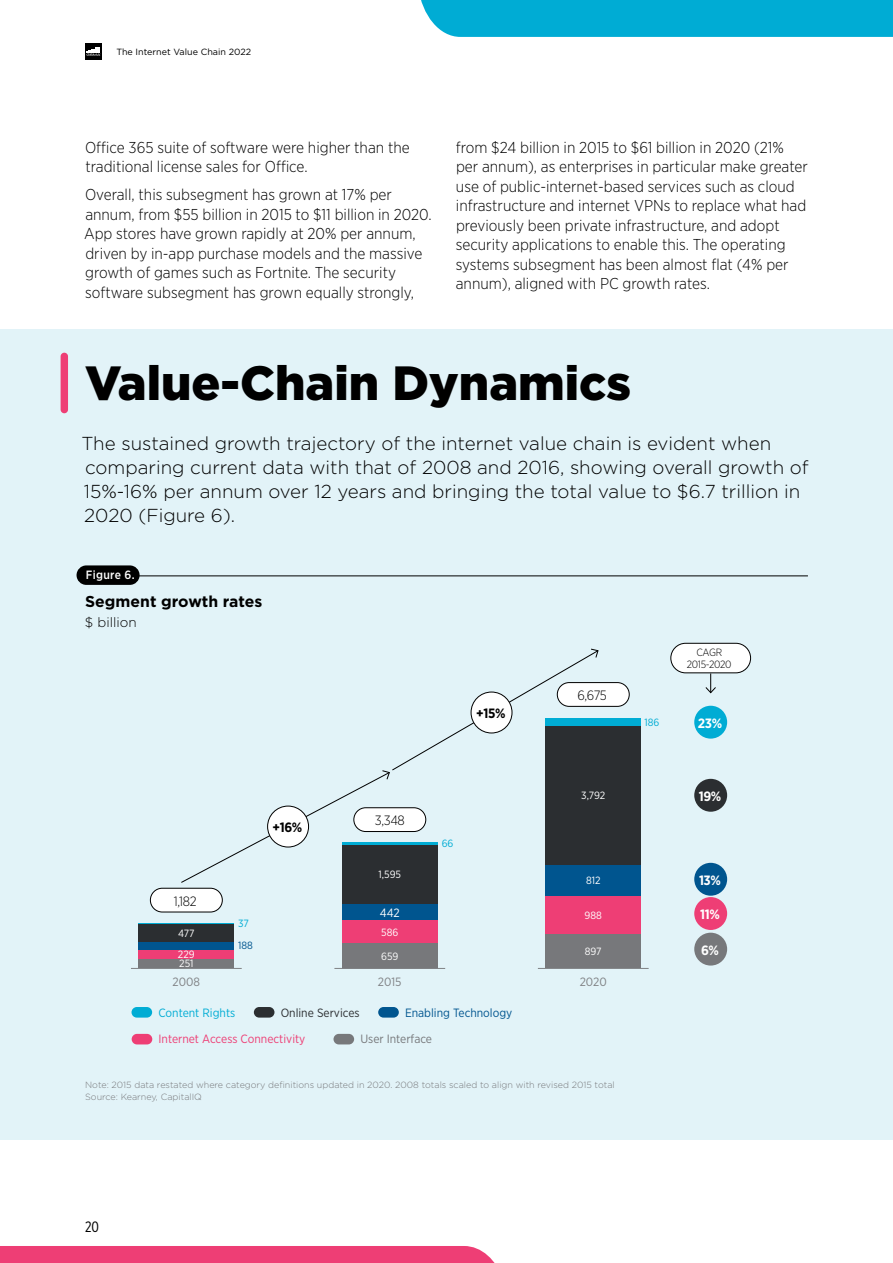
<style>
.page{position:relative;width:893px;height:1263px;background:#fff}
.page>*{position:absolute;margin:0;border:0;box-sizing:border-box;transform-origin:0 0}
.t1{font:900 48px "Gotham";color:#000}
.t2{font:300 18.75px/24px "Gotham";color:#000}
.t3{font:300 15.75px/19.5px "Gotham Narrow";color:#000}
.t4{font:700 15.75px "Gotham Pro";color:#000}
.t5{font:15px "Gotham X Narrow";color:#000}
.t6{font:300 13.5px "Gotham Narrow";letter-spacing:-.03em;color:#000}
.t7{font:700 13.5px "Gotham Narrow";letter-spacing:-.03em;color:#fff}
.t8{font:300 13.5px "Gotham Pro";color:#000}
.t9{font:700 13.5px "Gotham Narrow";color:#000}
.t10{font:12px "Gotham Narrow";color:#ee3e75}
.t11{font:12px "Gotham Narrow";color:#00558f}
.t12{font:12px "Gotham Narrow";color:#2b2e31}
.t13{font:12px "Gotham Narrow";color:#00acd4}
.t14{font:12px "Gotham Narrow";color:#77787b}
.t15{font:12px "Gotham Narrow";color:#808285}
.t16{font:500 12px "Gotham Narrow";letter-spacing:.02em;color:#fff}
.t17{font:12px "Gotham Narrow";color:#fff}
.t18{font:10.5px "Gotham Narrow";color:#fff}
.t19{font:300 10.5px/12px "Gotham Narrow";letter-spacing:-.03em;color:#000;text-align:center}
.t20{font:10.5px "Gotham Narrow";color:#00acd4}
.t21{font:10.5px "Gotham Narrow";color:#00558f}
.t22{font:300 9px/12px "Gotham";color:#77787b}
.t23{font:9px "Gotham";color:#000}
</style>
<div class="page">
<div style="left:85px;top:43px;width:17px;height:17px;background:#000"></div>
<svg style="left:87px;top:47px;width:14px;height:9px"></svg>
<div style="left:0;top:329px;width:893px;height:811px;background:#e2f3f8"></div>
<div style="left:77px;top:565px;width:63px;height:20px;background:#000;border-radius:10px"></div>
<hr style="left:85px;top:575px;width:723px;height:1px;background:#000">
<div style="left:545px;top:933px;width:96px;height:35px;background:#77787b"></div>
<div style="left:545px;top:896px;width:96px;height:37px;background:#ee3e75"></div>
<div style="left:545px;top:865px;width:96px;height:31px;background:#00558f"></div>
<div style="left:545px;top:726px;width:96px;height:139px;background:#2b2e31"></div>
<div style="left:545px;top:718px;width:96px;height:8px;background:#00acd4"></div>
<div style="left:342px;top:943px;width:96px;height:25px;background:#77787b"></div>
<div style="left:342px;top:920px;width:96px;height:23px;background:#ee3e75"></div>
<div style="left:342px;top:904px;width:96px;height:16px;background:#00558f"></div>
<div style="left:342px;top:845px;width:96px;height:59px;background:#2b2e31"></div>
<div style="left:138px;top:958px;width:96px;height:10px;background:#77787b"></div>
<div style="left:138px;top:949px;width:96px;height:9px;background:#ee3e75"></div>
<div style="left:138px;top:942px;width:96px;height:7px;background:#00558f"></div>
<div style="left:138px;top:924px;width:96px;height:18px;background:#2b2e31"></div>
<hr style="left:138px;top:923px;width:96px;height:1px;background:#00acd4">
<div style="left:132px;top:1007px;width:20px;height:10px;background:#00acd4;border-radius:5px"></div>
<div style="left:254px;top:1007px;width:20px;height:10px;background:#2b2e31;border-radius:5px"></div>
<div style="left:378px;top:1007px;width:21px;height:10px;background:#00558f;border-radius:5px"></div>
<div style="left:132px;top:1034px;width:20px;height:10px;background:#ee3e75;border-radius:5px"></div>
<div style="left:333px;top:1034px;width:21px;height:10px;background:#77787b;border-radius:5px"></div>
<hr style="left:131px;top:968px;width:111px;height:1px;background:#808285">
<hr style="left:334px;top:968px;width:111px;height:1px;background:#808285">
<hr style="left:538px;top:968px;width:111px;height:1px;background:#808285">
<div style="left:150px;top:888px;width:72px;height:24px;background:#fff;border-radius:12px"></div>
<div style="left:150px;top:888px;width:73px;height:24px;border:1px solid #000;border-radius:12px"></div>
<div style="left:557px;top:683px;width:72px;height:23px;background:#fff;border-radius:12px"></div>
<div style="left:557px;top:682px;width:73px;height:25px;border:1px solid #000;border-radius:12px"></div>
<svg style="left:181px;top:648px;width:418px;height:235px"></svg>
<div style="left:268px;top:806px;width:41px;height:41px;background:#fff;border-radius:50%"></div>
<div style="left:267px;top:806px;width:42px;height:41px;border:1px solid #000;border-radius:50%"></div>
<div style="left:471px;top:692px;width:41px;height:41px;background:#fff;border-radius:50%"></div>
<div style="left:471px;top:692px;width:41px;height:41px;border:1px solid #000;border-radius:50%"></div>
<div style="left:694px;top:706px;width:33px;height:33px;background:#00acd4;border-radius:50%"></div>
<div style="left:694px;top:779px;width:33px;height:33px;background:#2b2e31;border-radius:50%"></div>
<div style="left:694px;top:863px;width:33px;height:33px;background:#00558f;border-radius:50%"></div>
<div style="left:694px;top:897px;width:33px;height:33px;background:#ee3e75;border-radius:50%"></div>
<div style="left:694px;top:933px;width:33px;height:32px;background:#77787b;border-radius:50%"></div>
<svg style="left:705px;top:673px;width:12px;height:21px"></svg>
<div style="left:671px;top:643px;width:80px;height:30px;background:#fff;border-radius:15px"></div>
<div style="left:670px;top:643px;width:81px;height:30px;border:1px solid #000;border-radius:15px"></div>
<div style="left:61px;top:353px;width:7px;height:60px;background:#ee3e75;border-radius:4px"></div>
<div style="left:421px;top:0;width:472px;height:37px;background:#00acd4"></div>
<div style="left:0;top:1246px;width:495px;height:17px;background:#ee3e75"></div>
<p class="t23" style="left:116px;top:46px;width:136px">The Internet Value Chain 2022</p>
<p class="t3" style="left:85px;top:137px;width:326px">Office 365 suite of software were higher than the traditional license sales for Office.</p>
<p class="t3" style="left:84px;top:185px;width:349px">Overall, this subsegment has grown at 17% per annum, from $55 billion in 2015 to $11 billion in 2020.<br>App stores have grown rapidly at 20% per annum, driven by in-app purchase models and the massive growth of games such as Fortnite. The security software subsegment has grown equally strongly,</p>
<p class="t3" style="left:456px;top:137px;width:354px">from $24 billion in 2015 to $61 billion in 2020 (21% per annum), as enterprises in particular make greater use of public-internet-based services such as cloud infrastructure and internet VPNs to replace what had previously been private infrastructure, and adopt security applications to enable this. The operating systems subsegment has been almost flat (4% per annum), aligned with PC growth rates.</p>
<h1 class="t1" style="left:85px;top:350px;width:547px">Value-Chain Dynamics</h1>
<p class="t2" style="left:82px;top:430px;width:729px">The sustained growth trajectory of the internet value chain is evident when comparing current data with that of 2008 and 2016, showing overall growth of 15%-16% per annum over 12 years and bringing the total value to $6.7 trillion in 2020 (Figure 6).</p>
<p class="t16" style="left:86px;top:567px;width:50px">Figure 6.</p>
<p class="t4" style="left:85px;top:593px;width:179px">Segment growth rates</p>
<p class="t8" style="left:85px;top:615px;width:53px">$ billion</p>
<p class="t6" style="left:174px;top:892px;width:24px">1,182</p>
<p class="t18" style="left:178px;top:927px;width:18px">477</p>
<p class="t18" style="left:178px;top:948px;width:18px">229</p>
<p class="t18" style="left:179px;top:957px;width:16px">251</p>
<p class="t9" style="left:273px;top:818px;width:31px">+16%</p>
<p class="t20" style="left:238px;top:916px;width:12px">37</p>
<p class="t21" style="left:238px;top:939px;width:16px">188</p>
<p class="t9" style="left:476px;top:704px;width:31px">+15%</p>
<p class="t6" style="left:375px;top:812px;width:32px">3,348</p>
<p class="t18" style="left:378px;top:868px;width:24px">1,595</p>
<p class="t17" style="left:380px;top:905px;width:22px">442</p>
<p class="t18" style="left:381px;top:925px;width:19px">586</p>
<p class="t18" style="left:381px;top:949px;width:19px">659</p>
<p class="t20" style="left:442px;top:837px;width:13px">66</p>
<p class="t6" style="left:578px;top:687px;width:31px">6,675</p>
<p class="t18" style="left:581px;top:789px;width:26px">3,792</p>
<p class="t18" style="left:586px;top:874px;width:16px">812</p>
<p class="t18" style="left:585px;top:908px;width:19px">988</p>
<p class="t18" style="left:585px;top:945px;width:18px">897</p>
<p class="t15" style="left:173px;top:974px;width:29px">2008</p>
<p class="t15" style="left:378px;top:974px;width:25px">2015</p>
<p class="t15" style="left:580px;top:974px;width:29px">2020</p>
<p class="t13" style="left:158px;top:1005px;width:78px">Content Rights</p>
<p class="t12" style="left:281px;top:1005px;width:80px">Online Services</p>
<p class="t11" style="left:405px;top:1005px;width:109px">Enabling Technology</p>
<p class="t10" style="left:158px;top:1032px;width:148px">Internet Access Connectivity</p>
<p class="t14" style="left:360px;top:1032px;width:73px">User Interface</p>
<p class="t22" style="left:85px;top:1079px;width:531px">Note: 2015 data restated where category definitions updated in 2020. 2008 totals scaled to align with revised 2015 total<br>Source: Kearney, CapitalIQ</p>
<p class="t20" style="left:644px;top:715px;width:16px">186</p>
<p class="t19" style="left:687px;top:646px;width:46px">CAGR<br>2015-2020</p>
<p class="t7" style="left:698px;top:714px;width:26px">23%</p>
<p class="t7" style="left:699px;top:787px;width:24px">19%</p>
<p class="t7" style="left:699px;top:871px;width:23px">13%</p>
<p class="t7" style="left:700px;top:905px;width:21px">11%</p>
<p class="t7" style="left:701px;top:941px;width:19px">6%</p>
<p class="t5" style="left:85px;top:1218px;width:15px">20</p>
</div>
